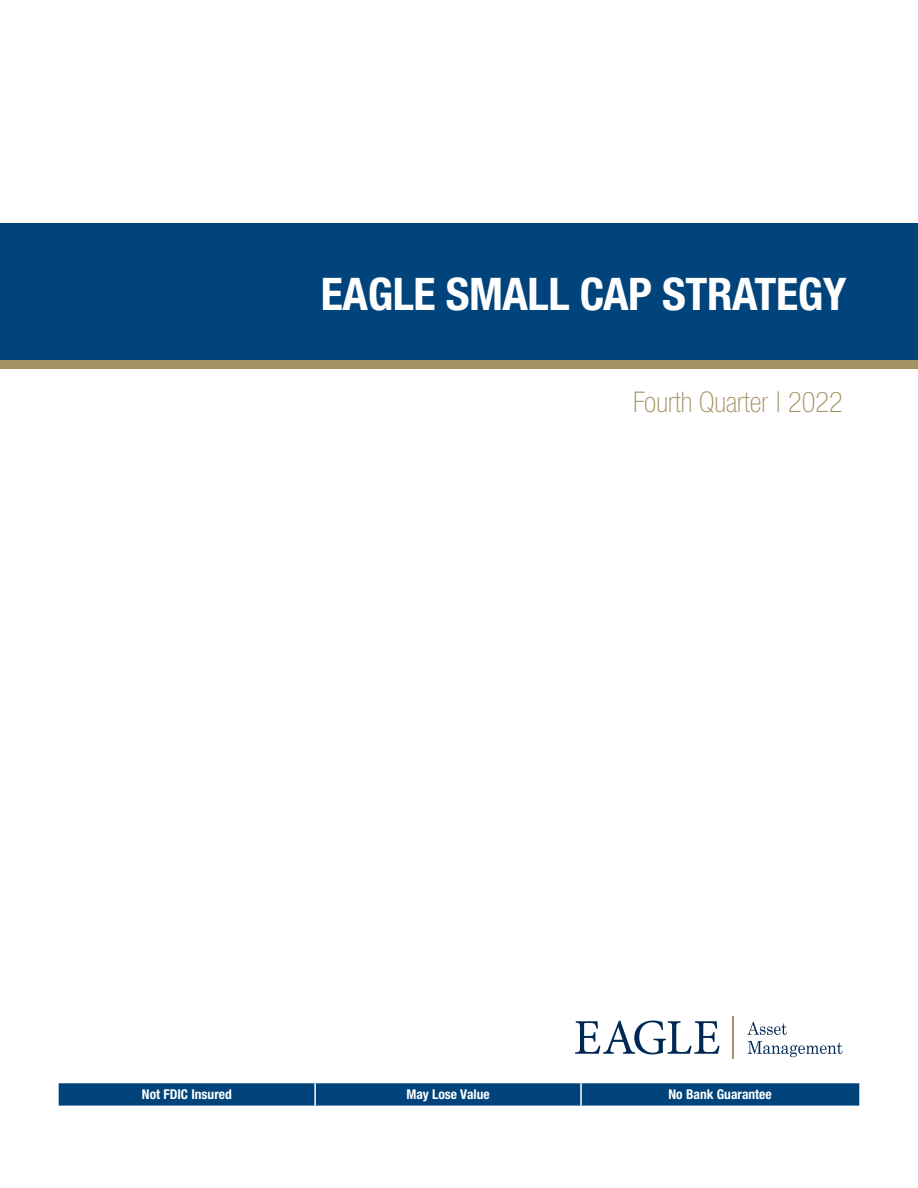
<style>
.page{position:relative;width:918px;height:1188px;background:#fff}
.page>*{position:absolute;margin:0;border:0;box-sizing:border-box;transform-origin:0 0}
.t1{font:700 condensed 45px "Helvetica Neue LT Std";letter-spacing:-.01em;color:#fff}
.t2{font:100 condensed 28.5px "Helvetica Neue LT Std";color:#a29161}
.Bulleted_Lists{font:700 condensed 13.5px "Helvetica Neue LT Std";color:#fff}
</style>
<div class="page">
<hr style="left:732px;top:1017px;width:2px;height:42px;background:#a29161">
<svg style="left:575px;top:1021px;width:145px;height:33px"></svg>
<svg style="left:747px;top:1022px;width:40px;height:13px"></svg>
<svg style="left:748px;top:1041px;width:94px;height:16px"></svg>
<svg style="left:59px;top:1083px;width:800px;height:23px;background:#07497e"></svg>
<hr style="left:314px;top:1083px;width:2px;height:23px;background:#fff">
<hr style="left:580px;top:1083px;width:2px;height:23px;background:#fff">
<div style="left:0;top:223px;width:918px;height:137px;background:#00447b"></div>
<div style="left:0;top:360px;width:918px;height:9px;background:#a29161"></div>
<p class="t1" style="left:321px;top:267px;width:527px">EAGLE SMALL CAP STRATEGY</p>
<p class="t2" style="left:633px;top:386px;width:211px">Fourth Quarter | 2022</p>
<p class="Bulleted_Lists" style="left:142px;top:1086px;width:91px">Not FDIC Insured</p>
<p class="Bulleted_Lists" style="left:406px;top:1086px;width:85px">May Lose Value</p>
<p class="Bulleted_Lists" style="left:669px;top:1086px;width:105px">No Bank Guarantee</p>
</div>
